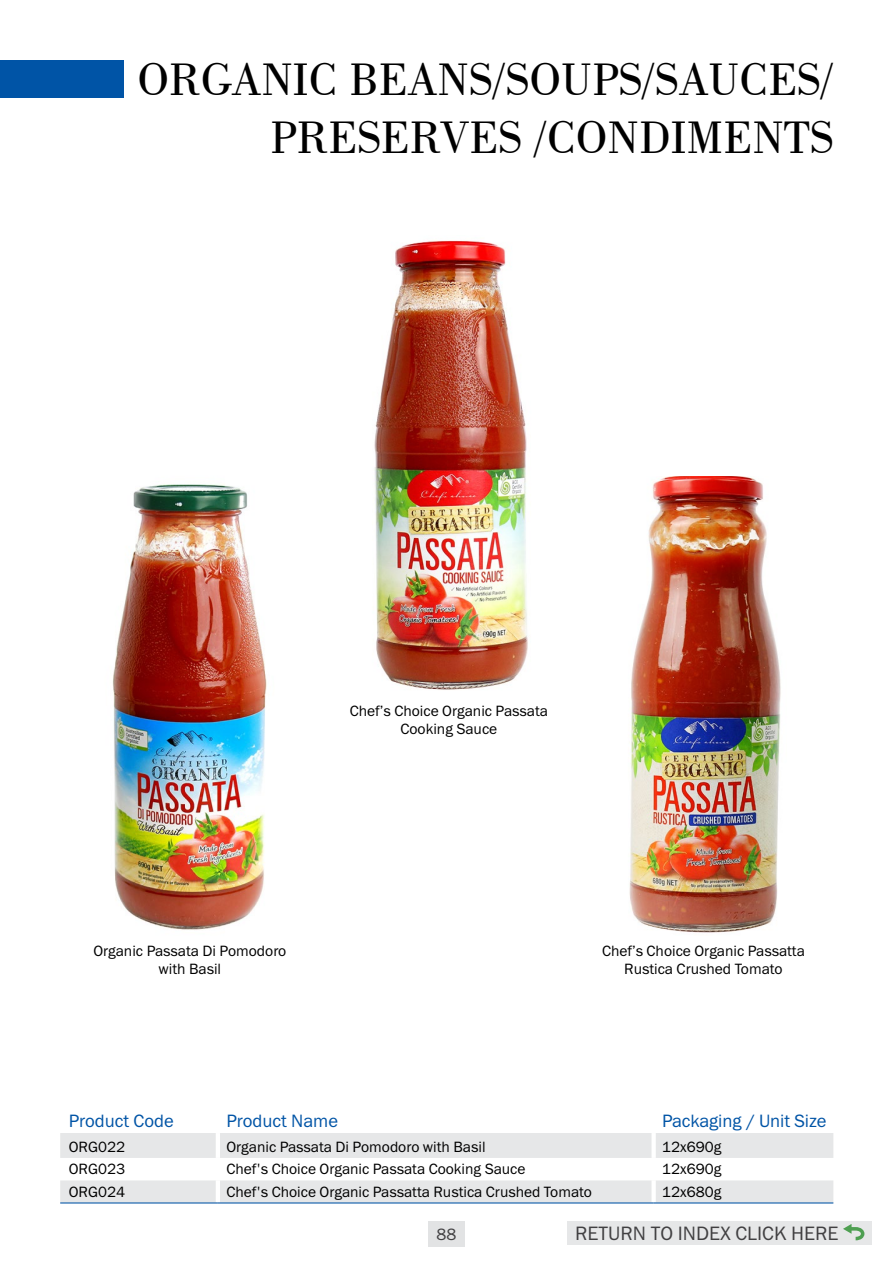
<style>
.page{position:relative;width:893px;height:1263px;background:#fff}
.page>*{position:absolute;margin:0;border:0;box-sizing:border-box;transform-origin:0 0}
.t1{font:48px/57.6px "Bodoni BT";color:#000;text-align:right}
.t2{font:19.5px "Franklin Gothic Book C";color:#414042}
.t3{font:18px "Franklin Gothic Book C";color:#0054a6}
.t4{font:16.5px "Franklin Gothic Book C";color:#414042}
.t5{font:15px/18px "Franklin Gothic Book C";color:#000;text-align:center}
</style>
<div class="page">
<div style="left:567px;top:1221px;width:304px;height:23px;background:#e6e7e8"></div>
<svg style="left:843px;top:1224px;width:21px;height:16px"></svg>
<div style="left:428px;top:1221px;width:37px;height:26px;background:#e2e3e4"></div>
<div style="left:0;top:60px;width:123px;height:38px;background:#0054a6"></div>
<svg style="left:60px;top:1133px;width:773px;height:69px;fill:#e6e7e8"></svg>
<hr style="left:216px;top:1133px;width:4px;height:25px;background:#fff">
<div style="left:651px;top:1133px;width:5px;height:25px;background:#fff"></div>
<hr style="left:216px;top:1158px;width:4px;height:22px;background:#fff">
<div style="left:651px;top:1158px;width:5px;height:22px;background:#fff"></div>
<hr style="left:216px;top:1180px;width:4px;height:22px;background:#fff">
<div style="left:651px;top:1180px;width:5px;height:22px;background:#fff"></div>
<hr style="left:60px;top:1202px;width:158px;height:1px;background:#0054a6">
<hr style="left:218px;top:1202px;width:436px;height:1px;background:#0054a6">
<hr style="left:654px;top:1202px;width:179px;height:1px;background:#0054a6">
<img style="left:112px;top:484px;width:155px;height:446px">
<img style="left:374px;top:240px;width:154px;height:450px">
<img style="left:629px;top:477px;width:152px;height:456px">
<h1 class="t1" style="left:137px;top:49px;width:698px">ORGANIC BEANS/SOUPS/SAUCES/<br>PRESERVES /CONDIMENTS</h1>
<p class="t5" style="left:350px;top:702px;width:200px">Chef’s Choice Organic Passata<br>Cooking Sauce</p>
<p class="t5" style="left:93px;top:942px;width:195px">Organic Passata Di Pomodoro with Basil</p>
<p class="t5" style="left:602px;top:942px;width:204px">Chef’s Choice Organic Passatta<br>Rustica Crushed Tomato</p>
<p class="t3" style="left:69px;top:1111px;width:106px">Product Code</p>
<p class="t3" style="left:226px;top:1111px;width:113px">Product Name</p>
<p class="t3" style="left:662px;top:1111px;width:166px">Packaging / Unit Size</p>
<p class="t5" style="left:69px;top:1137px;width:58px">ORG022</p>
<p class="t5" style="left:226px;top:1137px;width:261px">Organic Passata Di Pomodoro with Basil</p>
<p class="t5" style="left:662px;top:1137px;width:61px">12x690g</p>
<p class="t5" style="left:69px;top:1160px;width:58px">ORG023</p>
<p class="t5" style="left:226px;top:1160px;width:301px">Chef's Choice Organic Passata Cooking Sauce</p>
<p class="t5" style="left:662px;top:1160px;width:61px">12x690g</p>
<p class="t5" style="left:69px;top:1182px;width:58px">ORG024</p>
<p class="t5" style="left:226px;top:1182px;width:367px">Chef's Choice Organic Passatta Rustica Crushed Tomato</p>
<p class="t5" style="left:662px;top:1182px;width:61px">12x680g</p>
<p class="t4" style="left:437px;top:1225px;width:21px">88</p>
<h2 class="t2" style="left:575px;top:1222px;width:265px">RETURN TO INDEX CLICK HERE</h2>
</div>
